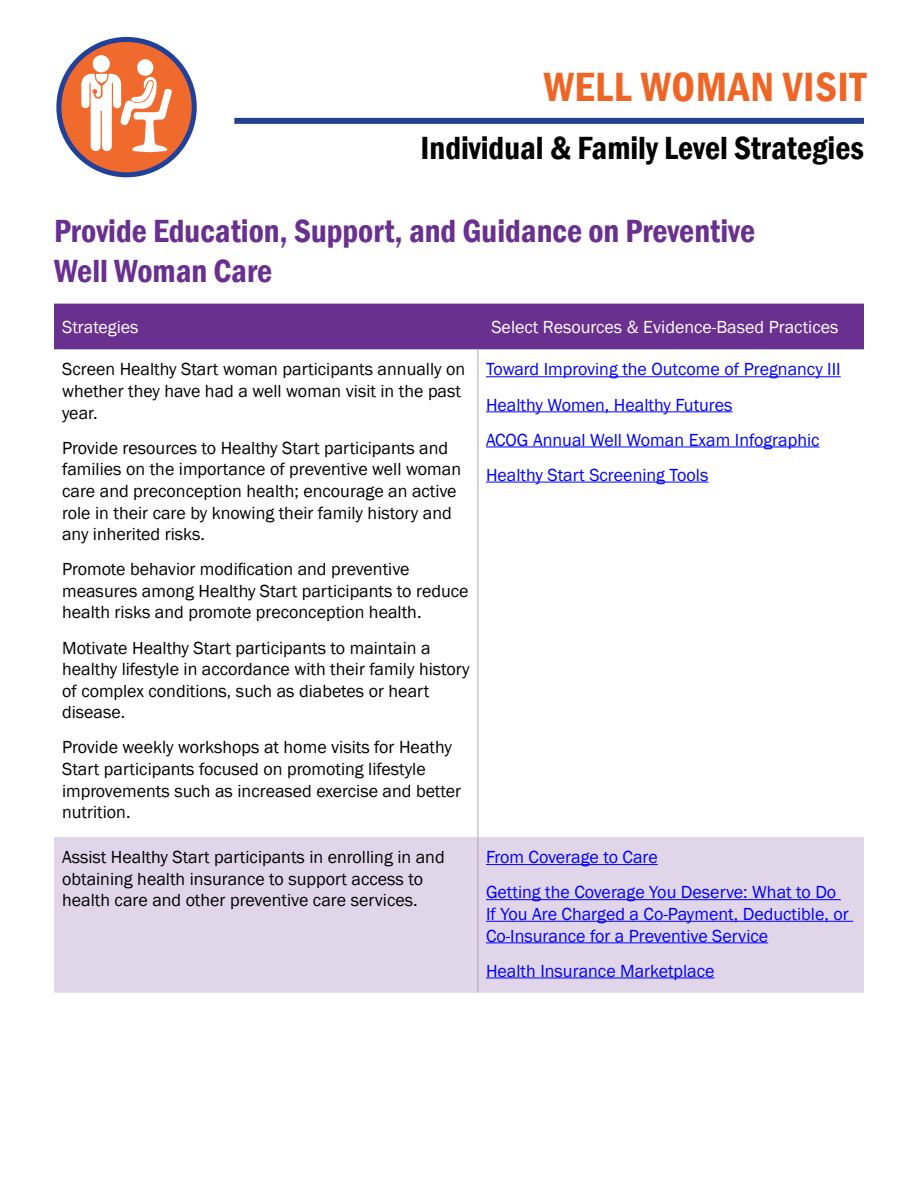
<style>
.page{position:relative;width:918px;height:1188px;background:#fff}
.page>*{position:absolute;margin:0;border:0;box-sizing:border-box;transform-origin:0 0}
.t1{font:600 condensed 42px "Franklin Gothic";letter-spacing:.015em;color:#ef6525}
.headings{font:600 condensed 33px/39.6px "Franklin Gothic";color:#6a308f}
.t2{font:600 condensed 33px "Franklin Gothic";color:#000}
.t3{font:18px/21.6px "Franklin Gothic";color:#000}
.hyperlinks{font:18px/21.6px "Franklin Gothic";color:#00f}
.t4{font:18px "Franklin Gothic";color:#fff}
</style>
<div class="page">
<div style="left:54px;top:304px;width:810px;height:45px;background:#6a308f"></div>
<div style="left:54px;top:837px;width:810px;height:156px;background:#e1d6e9"></div>
<hr style="left:478px;top:349px;width:1px;height:488px;background:#a7a9ac">
<hr style="left:478px;top:837px;width:1px;height:156px;background:#a7a9ac">
<div style="left:59px;top:39px;width:135px;height:136px;background:#ef6a2c;border-radius:50%"></div>
<div style="left:56px;top:37px;width:141px;height:140px;border:5px solid #21409a;border-radius:50%"></div>
<div style="left:93px;top:55px;width:17px;height:17px;background:#fff;border-radius:50%"></div>
<div style="left:137px;top:59px;width:17px;height:17px;background:#fff;border-radius:50%"></div>
<svg style="left:81px;top:73px;width:91px;height:79px"></svg>
<hr style="left:486px;top:376px;width:355px;height:1px;background:#00f">
<hr style="left:486px;top:411px;width:247px;height:1px;background:#00f">
<hr style="left:486px;top:447px;width:334px;height:1px;background:#00f">
<hr style="left:486px;top:482px;width:222px;height:1px;background:#00f">
<hr style="left:486px;top:864px;width:172px;height:1px;background:#00f">
<hr style="left:486px;top:899px;width:355px;height:1px;background:#00f">
<hr style="left:486px;top:921px;width:367px;height:1px;background:#00f">
<hr style="left:486px;top:942px;width:282px;height:1px;background:#00f">
<hr style="left:486px;top:978px;width:229px;height:1px;background:#00f">
<div style="left:234px;top:118px;width:630px;height:6px;background:#25408f"></div>
<p class="t1" style="left:544px;top:59px;width:324px">WELL WOMAN VISIT</p>
<p class="t2" style="left:421px;top:126px;width:445px">Individual &amp; Family Level Strategies</p>
<p class="headings" style="left:54px;top:211px;width:703px">Provide Education, Support, and Guidance on Preventive<br>Well Woman Care</p>
<p class="t4" style="left:62px;top:316px;width:78px">Strategies</p>
<p class="t4" style="left:491px;top:316px;width:349px">Select Resources &amp; Evidence-Based Practices</p>
<p class="t3" style="left:62px;top:359px;width:405px">Screen Healthy Start woman participants annually on whether they have had a well woman visit in the past year.</p>
<p class="t3" style="left:62px;top:437px;width:401px">Provide resources to Healthy Start participants and families on the importance of preventive well woman care and preconception health; encourage an active role in their care by knowing their family history and any inherited risks.</p>
<p class="t3" style="left:62px;top:559px;width:408px">Promote behavior modification and preventive measures among Healthy Start participants to reduce health risks and promote preconception health.</p>
<p class="t3" style="left:62px;top:637px;width:409px">Motivate Healthy Start participants to maintain a healthy lifestyle in accordance with their family history of complex conditions, such as diabetes or heart disease.</p>
<p class="t3" style="left:62px;top:737px;width:400px">Provide weekly workshops at home visits for Heathy Start participants focused on promoting lifestyle improvements such as increased exercise and better nutrition.</p>
<p class="hyperlinks" style="left:486px;top:359px;width:356px">Toward Improving the Outcome of Pregnancy III</p>
<p class="hyperlinks" style="left:486px;top:394px;width:248px">Healthy Women, Healthy Futures</p>
<p class="hyperlinks" style="left:486px;top:429px;width:335px">ACOG Annual Well Woman Exam Infographic</p>
<p class="hyperlinks" style="left:486px;top:464px;width:224px">Healthy Start Screening Tools</p>
<p class="t3" style="left:62px;top:847px;width:384px">Assist Healthy Start participants in enrolling in and obtaining health insurance to support access to health care and other preventive care services.</p>
<p class="hyperlinks" style="left:486px;top:847px;width:173px">From Coverage to Care</p>
<p class="hyperlinks" style="left:486px;top:882px;width:364px">Getting the Coverage You Deserve: What to Do<br>If You Are Charged a Co-Payment, Deductible, or<br>Co-Insurance for a Preventive Service</p>
<p class="hyperlinks" style="left:486px;top:960px;width:230px">Health Insurance Marketplace</p>
</div>
